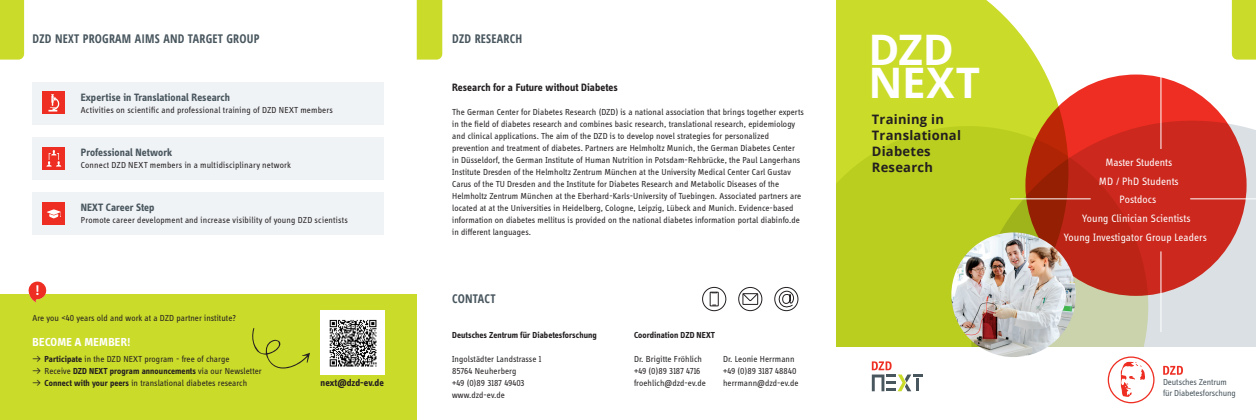
<style>
.page{position:relative;width:1256px;height:420px;background:#fff}
.page>*{position:absolute;margin:0;border:0;box-sizing:border-box;transform-origin:0 0}
.Zwischenseite_Head{font:700 42px "Open Sans";letter-spacing:-.005em;color:#fff}
.t1{font:700 14.5px "Info Display OT";color:#fff}
.Zwischnénseite_Subhe{font:700 13px/16px "Open Sans";letter-spacing:.02em;color:#231f20}
.Zwischnénseite_Subhe-2{font:700 12px "Open Sans Condensed";letter-spacing:.02em;color:#48565e}
.t2{font:700 12px "Info Display OT";letter-spacing:.02em;color:#fff}
.t3{font:11px "Info Display OT";letter-spacing:.005em;color:#fff}
.t4{font:700 11px "Info Display OT";letter-spacing:.005em;color:#48565e}
.t5{font:700 11px "Info Display OT";letter-spacing:.005em;color:#231f20}
.t6{font:700 10px "Info Display OT";letter-spacing:.005em;color:#231f20}
.t7{font:9px/12px "Info Display OT";letter-spacing:.01em;color:#231f20}
.t8{font:700 9px "Info Display OT";letter-spacing:.01em;color:#231f20}
.t9{font:9px "Info Display OT";letter-spacing:-.015em;color:#48565e}
.t10{font:9px "Info Display OT";letter-spacing:-.01em;color:#231f20}
.s1{font-weight:700}
.s2{font-weight:400}
</style>
<div class="page">
<div style="left:0;top:294px;width:417px;height:126px;background:#cadb2a"></div>
<svg style="left:1232px;top:0;width:24px;height:60px"></svg>
<svg style="left:0;top:0;width:24px;height:60px"></svg>
<svg style="left:417px;top:0;width:25px;height:60px"></svg>
<div style="left:1025px;top:74px;width:221px;height:222px;background:#ee2e22;border-radius:50%"></div>
<svg style="left:836px;top:0;width:232px;height:346px;background:#c6d633"></svg>
<svg style="left:971px;top:121px;width:285px;height:225px;background:#c86d4c"></svg>
<svg style="left:872px;top:361px;width:50px;height:30px"></svg>
<div style="left:1108px;top:356px;width:46px;height:47px;border:1px solid #ee2e22;border-radius:50%"></div>
<svg style="left:1163px;top:365px;width:20px;height:9px"></svg>
<svg style="left:1120px;top:361px;width:25px;height:35px"></svg>
<div style="left:774px;top:287px;width:24px;height:23px;border:1px solid #231f20;border-radius:50%"></div>
<svg style="left:774px;top:288px;width:21px;height:24px"></svg>
<div style="left:738px;top:287px;width:24px;height:23px;border:1px solid #231f20;border-radius:50%"></div>
<svg style="left:745px;top:295px;width:11px;height:6px"></svg>
<div style="left:743px;top:293px;width:15px;height:11px;border:1px solid #231f20"></div>
<div style="left:702px;top:287px;width:24px;height:23px;border:1px solid #231f20;border-radius:50%"></div>
<hr style="left:1160px;top:68px;width:1px;height:81px;background:#fff">
<hr style="left:1160px;top:251px;width:1px;height:81px;background:#fff">
<hr style="left:1190px;top:198px;width:66px;height:1px;background:#fff">
<hr style="left:1010px;top:198px;width:80px;height:1px;background:#fff">
<img style="left:951px;top:232px;width:125px;height:125px;border-radius:62px">
<svg style="left:252px;top:328px;width:58px;height:41px"></svg>
<svg style="left:29px;top:281px;width:18px;height:21px"></svg>
<div style="left:33px;top:192px;width:351px;height:43px;background:#f0f3f6"></div>
<div style="left:43px;top:202px;width:22px;height:23px;background:#ee2e22"></div>
<svg style="left:47px;top:209px;width:14px;height:9px"></svg>
<div style="left:33px;top:137px;width:351px;height:43px;background:#f0f3f6"></div>
<div style="left:43px;top:147px;width:22px;height:22px;background:#ee2e22"></div>
<svg style="left:46px;top:150px;width:15px;height:16px"></svg>
<div style="left:33px;top:82px;width:351px;height:43px;background:#f0f3f6"></div>
<div style="left:43px;top:91px;width:22px;height:23px;background:#ee2e22"></div>
<svg style="left:48px;top:94px;width:12px;height:17px"></svg>
<div style="left:710px;top:292px;width:8px;height:14px;border:1px solid #231f20"></div>
<div style="left:321px;top:310px;width:64px;height:64px;background:#fff"></div>
<img style="left:329px;top:319px;width:48px;height:48px">
<p class="Zwischnénseite_Subhe-2" style="left:33px;top:30px;width:229px">DZD NEXT PROGRAM AIMS AND TARGET GROUP</p>
<p class="Zwischnénseite_Subhe-2" style="left:452px;top:30px;width:72px">DZD RESEARCH</p>
<p class="t4" style="left:81px;top:90px;width:151px">Expertise in Translational Research</p>
<p class="t7" style="left:81px;top:103px;width:254px">Activities on scientific and professional training of DZD NEXT members</p>
<p class="t4" style="left:81px;top:145px;width:93px">Professional Network</p>
<p class="t7" style="left:81px;top:158px;width:212px">Connect DZD NEXT members in a multidisciplinary network</p>
<p class="t1" style="left:36px;top:281px;width:5px">!</p>
<p class="t4" style="left:81px;top:200px;width:75px">NEXT Career Step</p>
<p class="t7" style="left:81px;top:213px;width:269px">Promote career development and increase visibility of young DZD scientists</p>
<p class="t7" style="left:33px;top:312px;width:205px">Are you &lt;40 years old and work at a DZD partner institute?</p>
<p class="t2" style="left:33px;top:334px;width:99px">BECOME A MEMBER!</p>
<p class="t7" style="left:33px;top:352px;width:198px">→ <span class="s1">Participate</span> in the DZD NEXT program ‑ free of charge</p>
<p class="t8" style="left:33px;top:365px;width:231px"><span class="s2">→ Receive</span> DZD NEXT program announcements <span class="s2">via our Newsletter</span></p>
<p class="t7" style="left:33px;top:376px;width:216px">→ <span class="s1">Connect with your peers</span> in translational diabetes research</p>
<p class="t6" style="left:321px;top:376px;width:65px">next@dzd-ev.de</p>
<p class="t5" style="left:452px;top:81px;width:167px">Research for a Future without Diabetes</p>
<p class="t7" style="left:452px;top:106px;width:353px">The German Center for Diabetes Research (DZD) is a national association that brings together experts in the field of diabetes research and combines basic research, translational research, epidemiology and clinical applications. The aim of the DZD is to develop novel strategies for personalized prevention and treatment of diabetes. Partners are Helmholtz Munich, the German Diabetes Center in Düsseldorf, the German Institute of Human Nutrition in Potsdam-Rehbrücke, the Paul Langerhans Institute Dresden of the Helmholtz Zentrum München at the University Medical Center Carl Gustav Carus of the TU Dresden and the Institute for Diabetes Research and Metabolic Diseases of the Helmholtz Zentrum München at the Eberhard-Karls-University of Tuebingen. Associated partners are located at at the Universities in Heidelberg, Cologne, Leipzig, Lübeck and Munich. Evidence-based information on diabetes mellitus is provided on the national diabetes information portal diabinfo.de in different languages.</p>
<p class="Zwischnénseite_Subhe-2" style="left:452px;top:290px;width:45px">CONTACT</p>
<p class="t8" style="left:452px;top:329px;width:146px">Deutsches Zentrum für Diabetesforschung</p>
<p class="t7" style="left:452px;top:352px;width:91px">Ingolstädter Landstrasse 1</p>
<p class="t7" style="left:452px;top:364px;width:66px">85764 Neuherberg</p>
<p class="t10" style="left:452px;top:377px;width:74px">+49 (0)89 3187 49403</p>
<p class="t7" style="left:452px;top:388px;width:54px">www.dzd-ev.de</p>
<p class="t8" style="left:634px;top:329px;width:82px">Coordination DZD NEXT</p>
<p class="t7" style="left:634px;top:352px;width:73px">Dr. Brigitte Fröhlich +49 (0)89 3187 4716 froehlich@dzd-ev.de</p>
<p class="t7" style="left:723px;top:352px;width:73px">Dr. Leonie Herrmann</p>
<p class="t7" style="left:723px;top:364px;width:75px">+49 (0)89 3187 48840</p>
<p class="t7" style="left:723px;top:376px;width:77px">herrmann@dzd-ev.de</p>
<p class="Zwischenseite_Head" style="left:868px;top:20px;width:87px">DZD</p>
<p class="Zwischenseite_Head" style="left:868px;top:53px;width:113px">NEXT</p>
<p class="Zwischnénseite_Subhe" style="left:872px;top:110px;width:91px">Training in<br>Translational<br>Diabetes<br>Research</p>
<p class="t3" style="left:1105px;top:156px;width:68px">Master Students</p>
<p class="t3" style="left:1119px;top:193px;width:38px">Postdocs</p>
<p class="t3" style="left:1099px;top:174px;width:81px">MD / PhD Students</p>
<p class="t3" style="left:1082px;top:211px;width:110px">Young Clinician Scientists</p>
<p class="t3" style="left:1064px;top:230px;width:145px">Young Investigator Group Leaders</p>
<p class="t9" style="left:1163px;top:376px;width:66px">Deutsches Zentrum</p>
<p class="t9" style="left:1163px;top:387px;width:74px">für Diabetesforschung</p>
</div>
